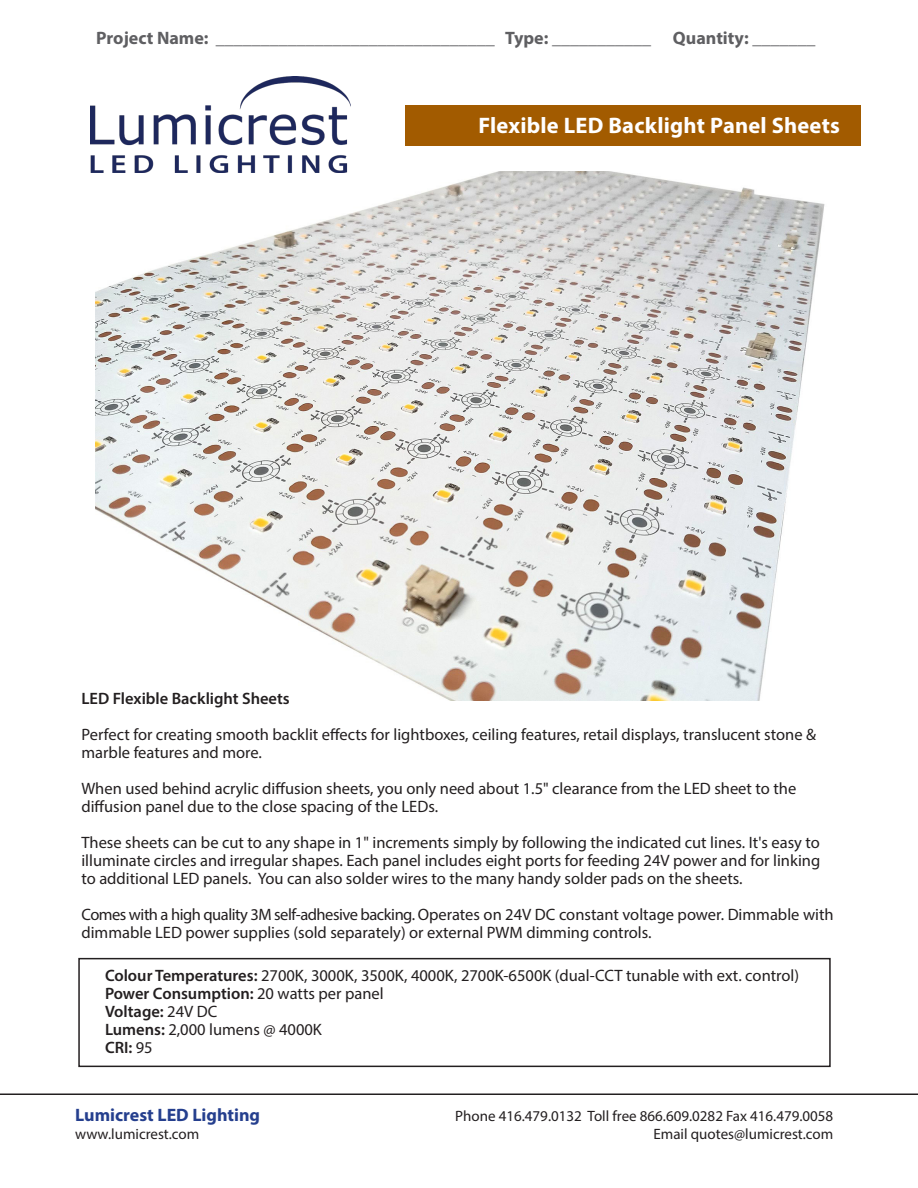
<style>
.page{position:relative;width:918px;height:1188px;background:#fff}
.page>*{position:absolute;margin:0;border:0;box-sizing:border-box;transform-origin:0 0}
.t1{font:700 22.5px "Myriad Pro";letter-spacing:.01em;color:#fff}
.t2{font:700 18px "Myriad Pro";color:#5f5f62}
.t3{font:700 18px "Myriad Pro";color:#253f8e}
.t4{font:16.5px/18px "Myriad Pro";color:#231f20}
.t5{font:600 16.5px "Myriad Pro";color:#231f20}
.t6{font:15px/18px "Myriad Pro";color:#231f20;text-align:right}
.s1{font-weight:600}
</style>
<div class="page">
<hr style="left:0;top:1094px;width:918px;height:1px;background:#231f20">
<img style="left:95px;top:171px;width:730px;height:529px">
<div style="left:78px;top:958px;width:753px;height:109px;border:2px solid #231f20"></div>
<div style="left:406px;top:105px;width:455px;height:41px;background:#a25b00"></div>
<img style="left:91px;top:76px;width:259px;height:97px">
<p class="t2" style="left:96px;top:26px;width:721px">Project Name: _______________________________ Type: ___________ Quantity: _______</p>
<p class="t1" style="left:478px;top:111px;width:363px">Flexible LED Backlight Panel Sheets</p>
<p class="t5" style="left:81px;top:688px;width:210px">LED Flexible Backlight Sheets</p>
<p class="t4" style="left:81px;top:725px;width:736px">Perfect for creating smooth backlit effects for lightboxes, ceiling features, retail displays, translucent stone &amp; marble features and more.</p>
<p class="t4" style="left:81px;top:779px;width:716px">When used behind acrylic diffusion sheets, you only need about 1.5" clearance from the LED sheet to the</p>
<p class="t4" style="left:81px;top:797px;width:358px">diffusion panel due to the close spacing of the LEDs.</p>
<p class="t4" style="left:81px;top:833px;width:740px;text-align:justify">These sheets can be cut to any shape in 1" increments simply by following the indicated cut lines. It's easy to illuminate circles and irregular shapes. Each panel includes eight ports for feeding 24V power and for linking to additional LED panels. You can also solder wires to the many handy solder pads on the sheets.</p>
<p class="t4" style="left:81px;top:905px;width:754px">Comes with a high quality 3M self-adhesive backing. Operates on 24V DC constant voltage power. Dimmable with dimmable LED power supplies (sold separately) or external PWM dimming controls.</p>
<p class="t4" style="left:105px;top:967px;width:696px"><span class="s1">Colour Temperatures:</span> 2700K, 3000K, 3500K, 4000K, 2700K-6500K (dual-CCT tunable with ext. control)<br><span class="s1">Power Consumption:</span> 20 watts per panel<br><span class="s1">Voltage:</span> 24V DC<br><span class="s1">Lumens:</span> 2,000 lumens @ 4000K<br><span class="s1">CRI:</span> 95</p>
<p class="t3" style="left:75px;top:1103px;width:186px">Lumicrest LED Lighting</p>
<p class="t6" style="left:75px;top:1125px;width:126px">www.lumicrest.com</p>
<p class="t6" style="left:455px;top:1107px;width:380px">Phone 416.479.0132 Toll free 866.609.0282 Fax 416.479.0058<br>Email quotes@lumicrest.com</p>
</div>
